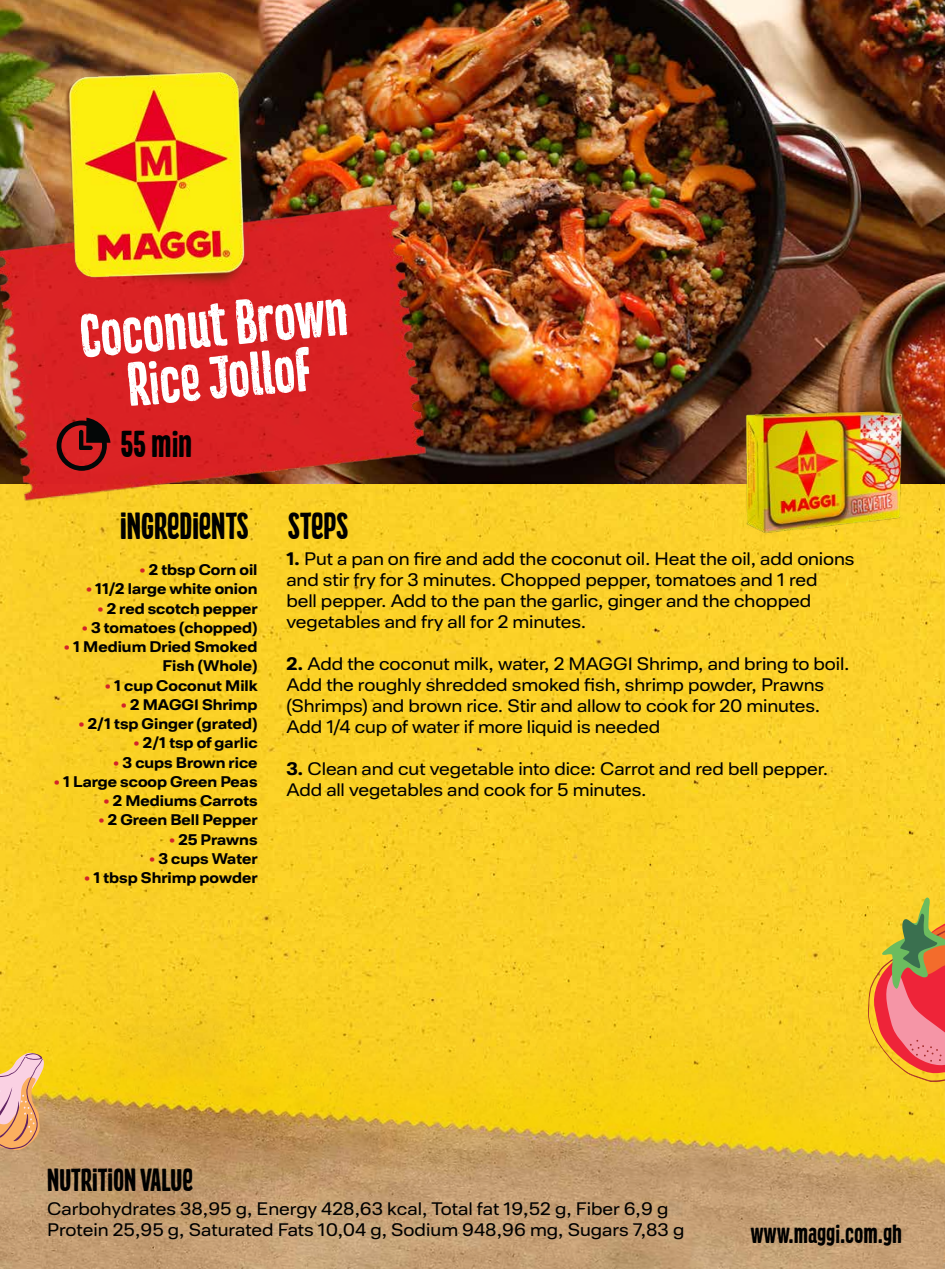
<style>
.page{position:relative;width:945px;height:1269px;background:#fff}
.page>*{position:absolute;margin:0;border:0;box-sizing:border-box;transform-origin:0 0}
.t1{font:56.88px/52.5px "Kitchen Cupboard Crafted";color:#fff;text-align:center}
.t2{font:35px "Kitchen Cupboard";color:#000}
.t3{font:29.75px "Kitchen Cupboard";color:#000}
.t4{font:24.5px "Kitchen Cupboard";color:#000}
.t5{font:17.5px/21px "Maggi Sans";letter-spacing:-.005em;color:#000}
.t6{font:700 14.88px/19.2px "Maggi Sans";color:#000;text-align:right}
.s1{font-weight:700}
.s2{color:#d2232a}
</style>
<div class="page">
<div style="left:0;top:483px;width:945px;height:118px;background:#fbd029"></div>
<img style="left:0;top:601px;width:945px;height:668px">
<svg style="left:0;top:1053px;width:44px;height:97px;background:#e7b285"></svg>
<svg style="left:868px;top:897px;width:77px;height:185px;background:#dc8e4a"></svg>
<img style="left:0;top:0;width:945px;height:483px">
<img style="left:0;top:164px;width:496px;height:379px">
<img style="left:64px;top:72px;width:184px;height:217px">
<svg style="left:57px;top:418px;width:54px;height:53px;background:#861719"></svg>
<img style="left:727px;top:403px;width:177px;height:134px">
<h1 class="t1" style="left:78px;top:310px;width:270px;rotate:-5deg">Coconut Brown<br>Rice Jollof</h1>
<h2 class="t2" style="left:121px;top:422px;width:73px">55 min</h2>
<h2 class="t2" style="left:120px;top:505px;width:229px">INGREDIENTS STEPS</h2>
<p class="t5" style="left:286px;top:549px;width:570px"><span class="s1">1.</span> Put a pan on fire and add the coconut oil. Heat the oil, add onions and stir fry for 3 minutes. Chopped pepper, tomatoes and 1 red<br>bell pepper. Add to the pan the garlic, ginger and the chopped vegetables and fry all for 2 minutes.</p>
<p class="t5" style="left:286px;top:654px;width:565px"><span class="s1">2.</span> Add the coconut milk, water, 2 MAGGI Shrimp, and bring to boil.<br>Add the roughly shredded smoked fish, shrimp powder, Prawns (Shrimps) and brown rice. Stir and allow to cook for 20 minutes.<br>Add 1/4 cup of water if more liquid is needed</p>
<p class="t5" style="left:286px;top:759px;width:544px"><span class="s1">3.</span> Clean and cut vegetable into dice: Carrot and red bell pepper.<br>Add all vegetables and cook for 5 minutes.</p>
<p class="t6" style="left:140px;top:560px;width:120px"><span class="s2">•</span> 2 tbsp Corn oil</p>
<p class="t6" style="left:86px;top:580px;width:173px"><span class="s2">•</span> 11/2 large white onion</p>
<p class="t6" style="left:97px;top:599px;width:162px"><span class="s2">•</span> 2 red scotch pepper</p>
<p class="t6" style="left:82px;top:618px;width:177px"><span class="s2">•</span> 3 tomatoes (chopped)</p>
<p class="t6" style="left:64px;top:637px;width:195px"><span class="s2">•</span> 1 Medium Dried Smoked<br>Fish (Whole)</p>
<p class="t6" style="left:105px;top:676px;width:154px"><span class="s2">•</span> 1 cup Coconut Milk</p>
<p class="t6" style="left:121px;top:695px;width:138px"><span class="s2">•</span> 2 MAGGI Shrimp</p>
<p class="t6" style="left:78px;top:714px;width:181px"><span class="s2">•</span> 2/1 tsp Ginger (grated)</p>
<p class="t6" style="left:134px;top:734px;width:126px"><span class="s2">•</span> 2/1 tsp of garlic</p>
<p class="t6" style="left:113px;top:753px;width:146px"><span class="s2">•</span> 3 cups Brown rice</p>
<p class="t6" style="left:54px;top:772px;width:205px"><span class="s2">•</span> 1 Large scoop Green Peas</p>
<p class="t6" style="left:104px;top:791px;width:155px"><span class="s2">•</span> 2 Mediums Carrots</p>
<p class="t6" style="left:99px;top:811px;width:161px"><span class="s2">•</span> 2 Green Bell Pepper</p>
<p class="t6" style="left:169px;top:830px;width:90px"><span class="s2">•</span> 25 Prawns</p>
<p class="t6" style="left:149px;top:849px;width:110px"><span class="s2">•</span> 3 cups Water</p>
<p class="t6" style="left:84px;top:868px;width:175px"><span class="s2">•</span> 1 tbsp Shrimp powder</p>
<h3 class="t3" style="left:47px;top:1162px;width:147px">NUTRITION VALUE</h3>
<p class="t5" style="left:47px;top:1199px;width:639px">Carbohydrates 38,95 g, Energy 428,63 kcal, Total fat 19,52 g, Fiber 6,9 g<br>Protein 25,95 g, Saturated Fats 10,04 g, Sodium 948,96 mg, Sugars 7,83 g</p>
<h3 class="t4" style="left:751px;top:1219px;width:153px">www.maggi.com.gh</h3>
</div>
